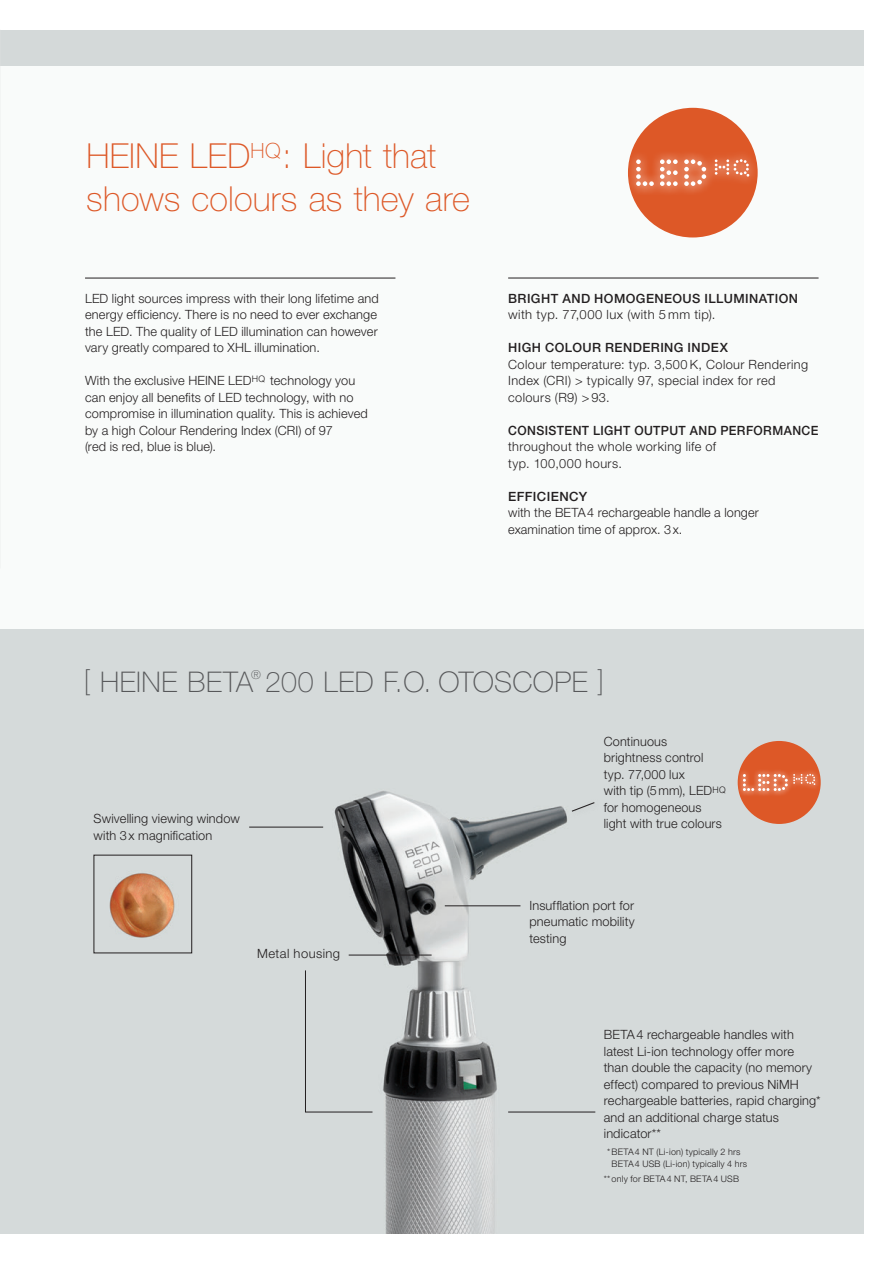
<style>
.page{position:relative;width:893px;height:1263px;background:#fff}
.page>*{position:absolute;margin:0;border:0;box-sizing:border-box;transform-origin:0 0}
.t1{font:100 34.5px/43.5px "Helvetica Neue LT Std";letter-spacing:.005em;color:#dd5827}
.t2{font:100 28.5px "Helvetica Neue LT Std";letter-spacing:.015em;color:#57585a}
.t3{font:300 12.75px/16.5px "Helvetica Neue LT Std";letter-spacing:.015em;color:#231f20}
.t4{font:300 12.75px/16.5px "Helvetica Neue LT Std";letter-spacing:.035em;color:#231f20}
.t5{font:500 12.75px "Helvetica Neue LT Std";letter-spacing:.035em;color:#231f20}
.t6{font:500 12.75px "Helvetica Neue LT Std";letter-spacing:.035em;color:#231f20;scale:.96 1}
.t7{font:100 12.3px "Helvetica Neue LT Std";color:#57585a}
.t8{font:300 9px/12px "Helvetica Neue LT Std";letter-spacing:.025em;color:#231f20}
</style>
<div class="page">
<div style="left:0;top:30px;width:863px;height:1203px;background:#d4d9d9"></div>
<div style="left:0;top:66px;width:863px;height:563px;background:#f9fbfa"></div>
<img style="left:93px;top:741px;width:728px;height:492px">
<img style="left:96px;top:857px;width:94px;height:94px">
<div style="left:628px;top:108px;width:130px;height:129px;background:#dd5827;border-radius:50%"></div>
<svg style="left:628px;top:150px;width:130px;height:45px;fill:#de5f30"></svg>
<svg style="left:636px;top:159px;width:18px;height:27px"></svg>
<svg style="left:660px;top:159px;width:18px;height:27px"></svg>
<svg style="left:684px;top:159px;width:22px;height:27px"></svg>
<svg style="left:715px;top:159px;width:34px;height:18px"></svg>
<div style="left:738px;top:741px;width:83px;height:83px;background:#dd5827;border-radius:50%"></div>
<svg style="left:737px;top:769px;width:83px;height:27px"></svg>
<svg style="left:743px;top:774px;width:72px;height:17px"></svg>
<hr style="left:85px;top:278px;width:310px;height:1px;background:#231f20">
<hr style="left:508px;top:278px;width:311px;height:1px;background:#231f20">
<div style="left:567px;top:798px;width:34px;height:21px;background:#d5dada"></div>
<svg style="left:571px;top:802px;width:24px;height:10px"></svg>
<hr style="left:349px;top:955px;width:83px;height:1px;background:#231f20">
<svg style="left:305px;top:970px;width:68px;height:142px"></svg>
<hr style="left:249px;top:827px;width:74px;height:1px;background:#231f20">
<hr style="left:445px;top:905px;width:75px;height:1px;background:#231f20">
<hr style="left:508px;top:1112px;width:87px;height:1px;background:#231f20">
<h1 class="t1" style="left:86px;top:134px;width:385px">HEINE LED<sup>HQ</sup>: Light that shows colours as they are</h1>
<p class="t3" style="left:85px;top:289px;width:295px">LED light sources impress with their long lifetime and energy efficiency. There is no need to ever exchange the LED. The quality of LED illumination can however vary greatly compared to XHL illumination.</p>
<p class="t3" style="left:85px;top:372px;width:284px">With the exclusive HEINE LED<sup>HQ</sup> technology you can enjoy all benefits of LED technology, with no compromise in illumination quality. This is achieved by a high Colour Rendering Index (CRI) of 97<br>(red is red, blue is blue).</p>
<p class="t5" style="left:508px;top:290px;width:291px">BRIGHT AND HOMOGENEOUS ILLUMINATION</p>
<p class="t4" style="left:508px;top:306px;width:209px">with typ. 77,000 lux (with 5 mm tip).</p>
<p class="t5" style="left:508px;top:340px;width:221px">HIGH COLOUR RENDERING INDEX</p>
<p class="t4" style="left:508px;top:355px;width:302px">Colour temperature: typ. 3,500 K, Colour Rendering<br>Index (CRI) &gt; typically 97, special index for red colours (R9) &gt; 93.</p>
<p class="t6" style="left:508px;top:422px;width:325px">CONSISTENT LIGHT OUTPUT AND PERFORMANCE</p>
<p class="t3" style="left:508px;top:438px;width:210px">throughout the whole working life of typ. 100,000 hours.</p>
<p class="t5" style="left:508px;top:488px;width:80px">EFFICIENCY</p>
<p class="t3" style="left:508px;top:504px;width:252px">with the BETA4 rechargeable handle a longer examination time of approx. 3x.</p>
<h2 class="t2" style="left:84px;top:666px;width:522px">[ HEINE BETA 200 LED F.O. OTOSCOPE ]</h2>
<p class="t7" style="left:251px;top:667px;width:11px">®</p>
<p class="t3" style="left:94px;top:810px;width:148px">Swivelling viewing window with 3x magnification</p>
<p class="t3" style="left:257px;top:945px;width:84px">Metal housing</p>
<p class="t3" style="left:604px;top:733px;width:123px">Continuous brightness control typ. 77,000 lux<br>with tip (5mm), LED<sup>HQ </sup>for homogeneous light with true colours</p>
<p class="t3" style="left:529px;top:896px;width:107px;text-align:justify">Insufflation port for pneumatic mobility testing</p>
<p class="t3" style="left:604px;top:1026px;width:218px">BETA4 rechargeable handles with latest Li-ion technology offer more than double the capacity (no memory effect) compared to previous NiMH rechargeable batteries, rapid charging* and an additional charge status indicator**</p>
<p class="t8" style="left:611px;top:1145px;width:137px;text-indent:-4px">* BETA4 NT (Li-ion) typically 2 hrs<br>BETA4 USB (Li-ion) typically 4 hrs</p>
<p class="t8" style="left:604px;top:1172px;width:137px">**only for BETA4 NT, BETA4 USB</p>
</div>
